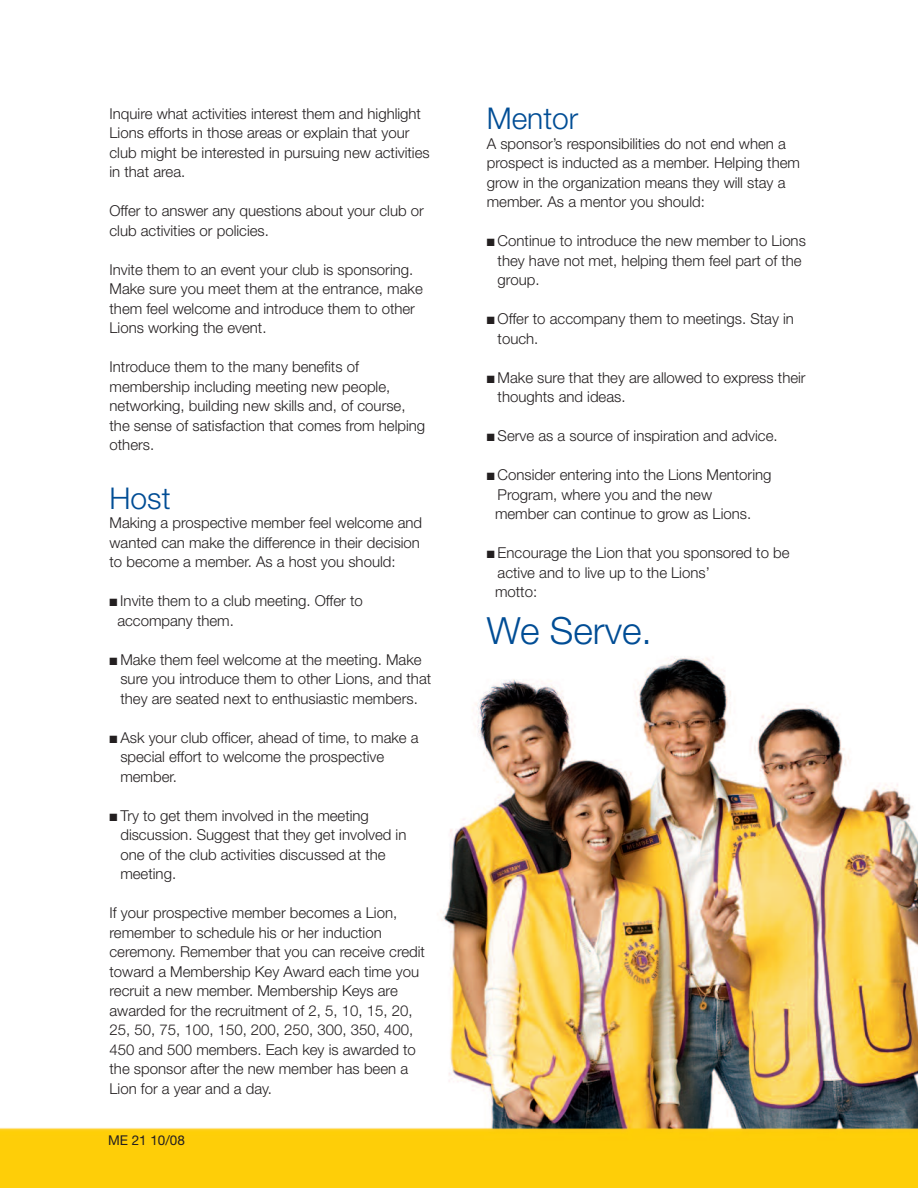
<style>
.page{position:relative;width:918px;height:1188px;background:#fff}
.page>*{position:absolute;margin:0;border:0;box-sizing:border-box;transform-origin:0 0}
.t1{font:300 37.5px "Helvetica Neue";color:#014d95}
.t2{font:300 30px "Helvetica Neue";color:#014d95}
.t3{font:300 15px/19.5px "Helvetica Neue";color:#231f20}
.t4{font:13.5px "Helvetica Neue";color:#231f20}
</style>
<div class="page">
<img style="left:0;top:656px;width:918px;height:532px">
<p class="t3" style="left:110px;top:105px;width:322px">Inquire what activities interest them and highlight Lions efforts in those areas or explain that your club might be interested in pursuing new activities in that area.</p>
<p class="t3" style="left:110px;top:203px;width:316px">Offer to answer any questions about your club or club activities or policies.</p>
<p class="t3" style="left:110px;top:261px;width:315px">Invite them to an event your club is sponsoring.<br>Make sure you meet them at the entrance, make them feel welcome and introduce them to other Lions working the event.</p>
<p class="t3" style="left:110px;top:359px;width:317px">Introduce them to the many benefits of membership including meeting new people, networking, building new skills and, of course, the sense of satisfaction that comes from helping others.</p>
<h2 class="t2" style="left:110px;top:487px;width:63px">Host</h2>
<p class="t3" style="left:110px;top:515px;width:314px">Making a prospective member feel welcome and wanted can make the difference in their decision to become a member. As a host you should:</p>
<p class="t3" style="left:117px;top:593px;width:247px;text-indent:-8px">■ Invite them to a club meeting. Offer to accompany them.</p>
<p class="t3" style="left:120px;top:651px;width:312px;text-indent:-11px">■ Make them feel welcome at the meeting. Make sure you introduce them to other Lions, and that they are seated next to enthusiastic members.</p>
<p class="t3" style="left:120px;top:729px;width:300px;text-indent:-11px">■ Ask your club officer, ahead of time, to make a special effort to welcome the prospective member.</p>
<p class="t3" style="left:120px;top:807px;width:288px;text-indent:-11px">■ Try to get them involved in the meeting discussion. Suggest that they get involved in one of the club activities discussed at the meeting.</p>
<p class="t3" style="left:110px;top:905px;width:317px">If your prospective member becomes a Lion, remember to schedule his or her induction ceremony. Remember that you can receive credit toward a Membership Key Award each time you recruit a new member. Membership Keys are awarded for the recruitment of 2, 5, 10, 15, 20, 25, 50, 75, 100, 150, 200, 250, 300, 350, 400, 450 and 500 members. Each key is awarded to the sponsor after the new member has been a Lion for a year and a day.</p>
<p class="t4" style="left:108px;top:1133px;width:78px">ME 21 10/08</p>
<h2 class="t2" style="left:487px;top:108px;width:93px">Mentor</h2>
<p class="t3" style="left:487px;top:135px;width:315px">A sponsor’s responsibilities do not end when a prospect is inducted as a member. Helping them grow in the organization means they will stay a member. As a mentor you should:</p>
<p class="t3" style="left:498px;top:233px;width:310px;text-indent:-11px">■ Continue to introduce the new member to Lions they have not met, helping them feel part of the group.</p>
<p class="t3" style="left:498px;top:311px;width:298px;text-indent:-11px">■ Offer to accompany them to meetings. Stay in touch.</p>
<p class="t3" style="left:498px;top:369px;width:310px;text-indent:-11px">■ Make sure that they are allowed to express their thoughts and ideas.</p>
<p class="t3" style="left:487px;top:428px;width:292px">■ Serve as a source of inspiration and advice.</p>
<p class="t3" style="left:495px;top:467px;width:278px;text-indent:-8px">■ Consider entering into the Lions Mentoring<br>Program, where you and the new<br>member can continue to grow as Lions.</p>
<p class="t3" style="left:495px;top:545px;width:296px;text-indent:-8px">■ Encourage the Lion that you sponsored to be active and to live up to the Lions’<br>motto:</p>
<h1 class="t1" style="left:487px;top:617px;width:167px">We Serve.</h1>
</div>
